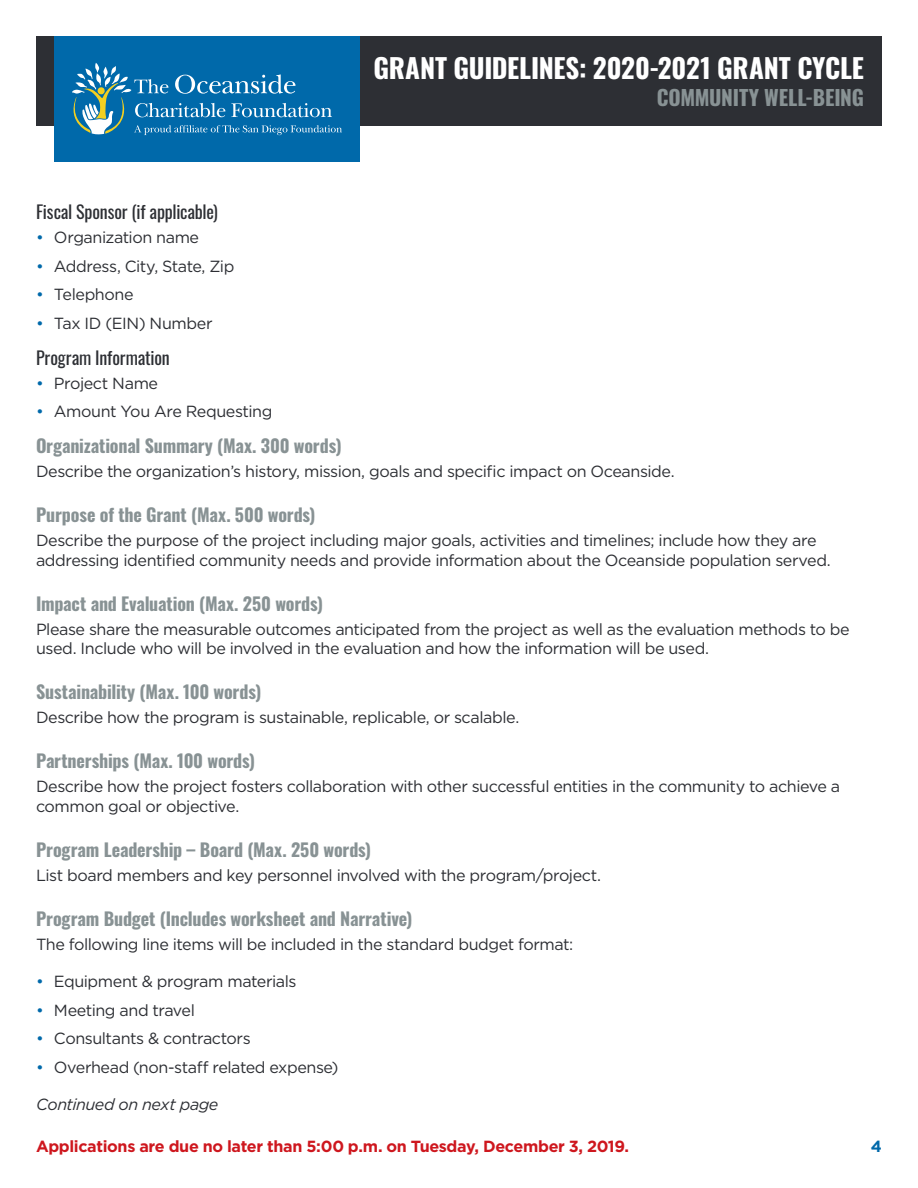
<style>
.page{position:relative;width:918px;height:1188px;background:#fff}
.page>*{position:absolute;margin:0;border:0;box-sizing:border-box;transform-origin:0 0}
.t1{font:700 27px "Oswald";letter-spacing:-.005em;color:#fff}
.t2{font:700 21px "Oswald";letter-spacing:-.01em;color:#889294}
.t3{font:700 18px "Oswald";letter-spacing:-.01em;color:#889294}
.t4{font:18px "Oswald";letter-spacing:-.01em;color:#2d2f34}
.t5{font:16.2px/19.5px "Gotham";letter-spacing:-.025em;color:#2d2f34}
.t6{font:700 16.2px "Gotham";letter-spacing:-.02em;color:#ce171e}
.t7{font:italic 16.2px "Gotham";letter-spacing:-.03em;color:#2d2f34}
.t8{font:700 16.2px "Gotham";color:#0069aa}
.s1{color:#0069aa}
</style>
<div class="page">
<div style="left:36px;top:36px;width:846px;height:89px;background:#2d2f34"></div>
<div style="left:54px;top:36px;width:306px;height:126px;background:#0069aa"></div>
<svg style="left:72px;top:63px;width:270px;height:72px"></svg>
<h1 class="t1" style="left:374px;top:54px;width:492px">GRANT GUIDELINES: 2020-2021 GRANT CYCLE</h1>
<p class="t2" style="left:657px;top:86px;width:209px">COMMUNITY WELL-BEING</p>
<p class="t4" style="left:36px;top:196px;width:183px">Fiscal Sponsor (if applicable)</p>
<p class="t5" style="left:36px;top:228px;width:165px"><span class="s1">•</span> Organization name</p>
<p class="t5" style="left:36px;top:256px;width:200px"><span class="s1">•</span> Address, City, State, Zip</p>
<p class="t5" style="left:36px;top:285px;width:99px"><span class="s1">•</span> Telephone</p>
<p class="t5" style="left:36px;top:313px;width:178px"><span class="s1">•</span> Tax ID (EIN) Number</p>
<p class="t4" style="left:36px;top:342px;width:135px">Program Information</p>
<p class="t5" style="left:36px;top:373px;width:124px"><span class="s1">•</span> Project Name</p>
<p class="t5" style="left:36px;top:402px;width:238px"><span class="s1">•</span> Amount You Are Requesting</p>
<p class="t3" style="left:36px;top:437px;width:307px">Organizational Summary (Max. 300 words)</p>
<p class="t5" style="left:36px;top:462px;width:640px">Describe the organization’s history, mission, goals and specific impact on Oceanside.</p>
<p class="t3" style="left:36px;top:506px;width:281px">Purpose of the Grant (Max. 500 words)</p>
<p class="t5" style="left:36px;top:531px;width:796px">Describe the purpose of the project including major goals, activities and timelines; include how they are addressing identified community needs and provide information about the Oceanside population served.</p>
<p class="t3" style="left:36px;top:594px;width:289px">Impact and Evaluation (Max. 250 words)</p>
<p class="t5" style="left:36px;top:619px;width:815px">Please share the measurable outcomes anticipated from the project as well as the evaluation methods to be used. Include who will be involved in the evaluation and how the information will be used.</p>
<p class="t3" style="left:36px;top:683px;width:227px">Sustainability (Max. 100 words)</p>
<p class="t5" style="left:36px;top:708px;width:485px">Describe how the program is sustainable, replicable, or scalable.</p>
<p class="t3" style="left:36px;top:752px;width:221px">Partnerships (Max. 100 words)</p>
<p class="t5" style="left:36px;top:777px;width:806px">Describe how the project fosters collaboration with other successful entities in the community to achieve a common goal or objective.</p>
<p class="t3" style="left:36px;top:840px;width:337px">Program Leadership – Board (Max. 250 words)</p>
<p class="t5" style="left:36px;top:865px;width:566px">List board members and key personnel involved with the program/project.</p>
<p class="t3" style="left:36px;top:909px;width:378px">Program Budget (Includes worksheet and Narrative)</p>
<p class="t5" style="left:36px;top:934px;width:539px">The following line items will be included in the standard budget format:</p>
<p class="t5" style="left:36px;top:972px;width:262px"><span class="s1">•</span> Equipment &amp; program materials</p>
<p class="t5" style="left:36px;top:1000px;width:160px"><span class="s1">•</span> Meeting and travel</p>
<p class="t5" style="left:36px;top:1029px;width:216px"><span class="s1">•</span> Consultants &amp; contractors</p>
<p class="t5" style="left:36px;top:1057px;width:304px"><span class="s1">•</span> Overhead (non-staff related expense)</p>
<p class="t7" style="left:36px;top:1094px;width:184px">Continued on next page</p>
<p class="t6" style="left:36px;top:1136px;width:595px">Applications are due no later than 5:00 p.m. on Tuesday, December 3, 2019.</p>
<p class="t8" style="left:871px;top:1136px;width:13px">4</p>
</div>
